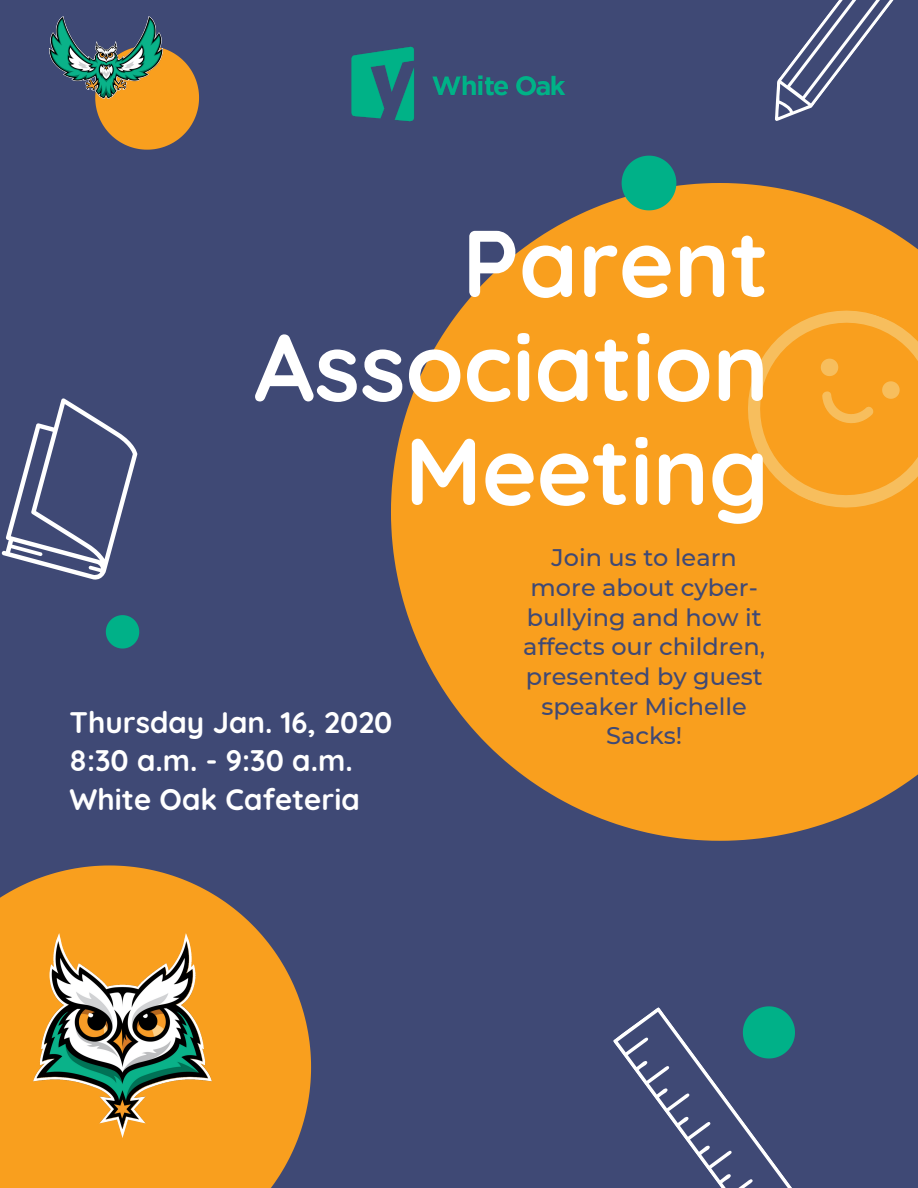
<style>
.page{position:relative;width:918px;height:1188px;background:#3f4975}
.page>*{position:absolute;margin:0;border:0;box-sizing:border-box;transform-origin:0 0}
.t1{font:700 94.5px/103.9px "Quicksand";color:#fff;text-align:right}
.t2{font:700 29.7px/38.1px "Quicksand";color:#fff}
.t3{font:500 24px/29.7px "Montserrat";color:#3f4975;text-align:center}
</style>
<div class="page">
<svg style="left:391px;top:183px;width:527px;height:658px;fill:#f99f1e"></svg>
<svg style="left:720px;top:283px;width:198px;height:253px;background:#f8a326"></svg>
<svg style="left:812px;top:356px;width:90px;height:81px;background:#f8a327"></svg>
<svg style="left:95px;top:48px;width:104px;height:102px"></svg>
<svg style="left:0;top:865px;width:311px;height:323px;fill:#f99f1e"></svg>
<svg style="left:106px;top:615px;width:33px;height:34px"></svg>
<svg style="left:1px;top:398px;width:137px;height:182px"></svg>
<svg style="left:622px;top:156px;width:54px;height:54px;background:#1da47c"></svg>
<svg style="left:613px;top:1006px;width:182px;height:182px"></svg>
<svg style="left:775px;top:0;width:119px;height:121px"></svg>
<img style="left:351px;top:46px;width:215px;height:76px">
<img style="left:34px;top:933px;width:178px;height:204px">
<img style="left:49px;top:16px;width:114px;height:82px">
<h1 class="t1" style="left:254px;top:210px;width:516px">Parent<br>Association<br>Meeting</h1>
<p class="t3" style="left:523px;top:543px;width:243px">Join us to learn more about cyber&shy;bullying and how it affects our children, presented by guest speaker Michelle<br>Sacks!</p>
<p class="t2" style="left:70px;top:703px;width:324px">Thursday Jan. 16, 2020<br>8:30 a.m. - 9:30 a.m.<br>White Oak Cafeteria</p>
</div>
